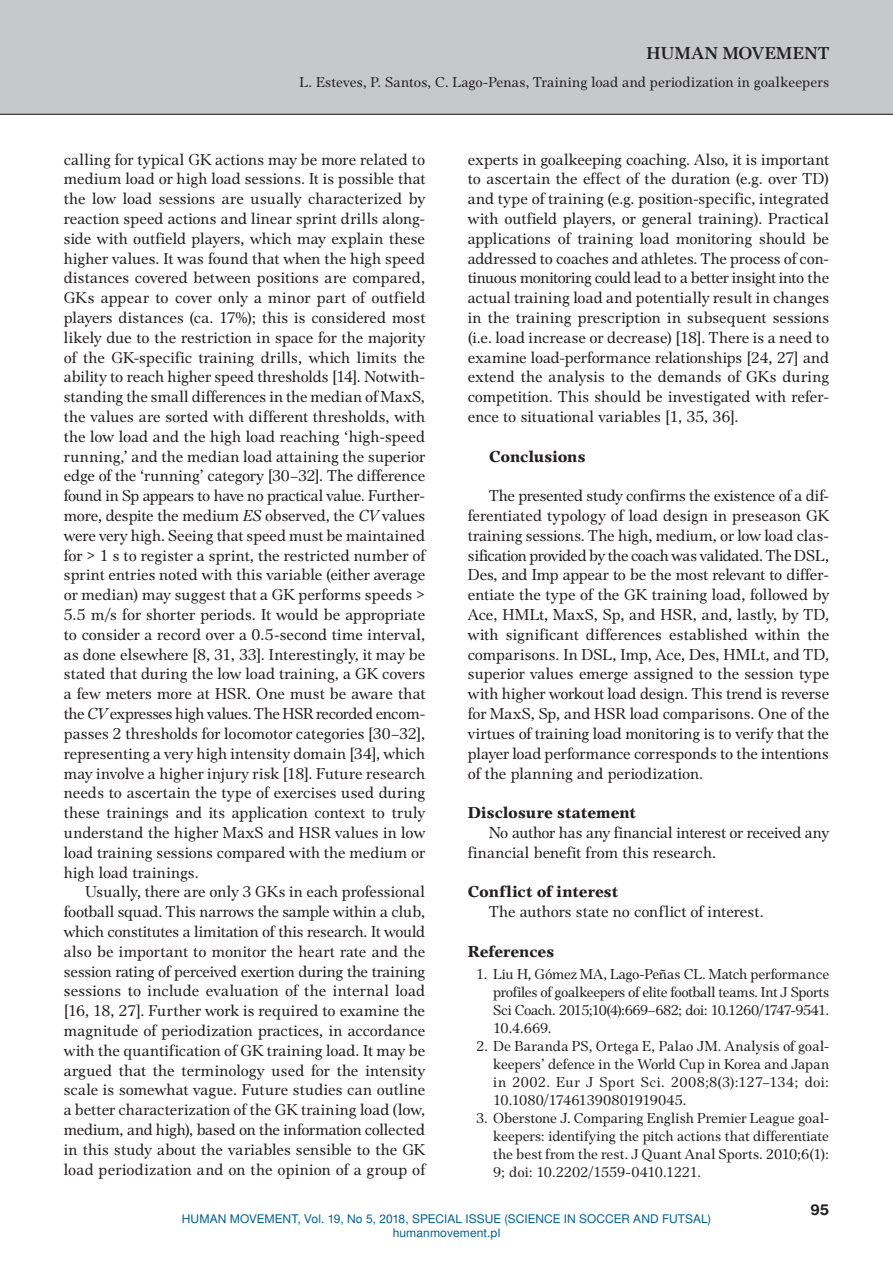
<style>
.page{position:relative;width:893px;height:1263px;background:#fff}
.page>*{position:absolute;margin:0;border:0;box-sizing:border-box;transform-origin:0 0}
.t1{font:700 18px "Platea EFN";letter-spacing:.025em;color:#231f20}
.t2{font:16.5px/19.8px "Platea EFN";color:#231f20;text-align:justify}
.t3{font:16.5px "Platea EFN Black";letter-spacing:.005em;color:#231f20}
.t4{font:15px/18px "Platea EFN";color:#231f20;text-align:justify}
.t5{font:700 15px "Switzer EFN";color:#231f20}
.t6{font:12px/14.4px "Switzer EFN";letter-spacing:.005em;color:#006190;text-align:center}
.s1{font-style:italic}
</style>
<div class="page">
<div style="left:0;top:0;width:893px;height:115px;background:#c7c8ca"></div>
<hr style="left:0;top:114px;width:893px;height:1px;background:#231f20">
<p class="t1" style="left:646px;top:43px;width:184px">HUMAN MOVEMENT</p>
<p class="t4" style="left:300px;top:73px;width:531px">L. Esteves, P. Santos, C. Lago-Penas, Training load and periodization in goalkeepers</p>
<p class="t2" style="left:64px;top:149px;width:363px">calling for typical GK actions may be more related to medium load or high load sessions. It is possible that the low load sessions are usually characterized by reaction speed actions and linear sprint drills along&shy;side with outfield players, which may explain these higher values. It was found that when the high speed distances covered between positions are compared, GKs appear to cover only a minor part of outfield players distances (ca. 17%); this is considered most likely due to the restriction in space for the majority of the GK-specific training drills, which limits the ability to reach higher speed thresholds [14]. Notwith&shy;standing the small differences in the median of MaxS, the values are sorted with different thresholds, with the low load and the high load reaching ‘high-speed running,’ and the median load attaining the superior edge of the ‘running’ category [30–32]. The difference found in Sp appears to have no practical value. Further&shy;more, despite the medium <span class="s1">ES</span> observed, the <span class="s1">CV</span> values were very high. Seeing that speed must be maintained for &gt; 1 s to register a sprint, the restricted number of sprint entries noted with this variable (either average or median) may suggest that a GK performs speeds &gt; 5.5 m/s for shorter periods. It would be appropriate to consider a record over a 0.5-second time interval, as done elsewhere [8, 31, 33]. Interestingly, it may be stated that during the low load training, a GK covers a few meters more at HSR. One must be aware that the <span class="s1">CV</span> expresses high values. The HSR recorded encom&shy;passes 2 thresholds for locomotor categories [30–32], representing a very high intensity domain [34], which may involve a higher injury risk [18]. Future research needs to ascertain the type of exercises used during these trainings and its application context to truly understand the higher MaxS and HSR values in low load training sessions compared with the medium or high load trainings.</p>
<p class="t2" style="left:64px;top:882px;width:363px;text-indent:21px">Usually, there are only 3 GKs in each professional football squad. This narrows the sample within a club, which constitutes a limitation of this research. It would also be important to monitor the heart rate and the session rating of perceived exertion during the training sessions to include evaluation of the internal load [16, 18, 27]. Further work is required to examine the magnitude of periodization practices, in accordance with the quantification of GK training load. It may be argued that the terminology used for the intensity scale is somewhat vague. Future studies can outline a better characterization of the GK training load (low, medium, and high), based on the information collected in this study about the variables sensible to the GK load periodization and on the opinion of a group of</p>
<p class="t2" style="left:468px;top:149px;width:363px">experts in goalkeeping coaching. Also, it is important to ascertain the effect of the duration (e.g. over TD) and type of training (e.g. position-specific, integrated with outfield players, or general training). Practical applications of training load monitoring should be addressed to coaches and athletes. The process of con&shy;tinuous monitoring could lead to a better insight into the actual training load and potentially result in changes in the training prescription in subsequent sessions (i.e. load increase or decrease) [18]. There is a need to examine load-performance relationships [24, 27] and extend the analysis to the demands of GKs during competition. This should be investigated with refer&shy;ence to situational variables [1, 35, 36].</p>
<p class="t3" style="left:489px;top:446px;width:98px">Conclusions</p>
<p class="t2" style="left:468px;top:486px;width:363px;text-indent:21px">The presented study confirms the existence of a dif&shy;ferentiated typology of load design in preseason GK training sessions. The high, medium, or low load clas&shy;sification provided by the coach was validated. The DSL, Des, and Imp appear to be the most relevant to differ&shy;entiate the type of the GK training load, followed by Ace, HMLt, MaxS, Sp, and HSR, and, lastly, by TD, with significant differences established within the comparisons. In DSL, Imp, Ace, Des, HMLt, and TD, superior values emerge assigned to the session type with higher workout load design. This trend is reverse for MaxS, Sp, and HSR load comparisons. One of the virtues of training load monitoring is to verify that the player load performance corresponds to the intentions of the planning and periodization.</p>
<p class="t3" style="left:468px;top:803px;width:170px">Disclosure statement</p>
<p class="t2" style="left:468px;top:823px;width:363px;text-indent:21px">No author has any financial interest or received any financial benefit from this research.</p>
<p class="t3" style="left:468px;top:882px;width:152px">Conflict of interest</p>
<p class="t2" style="left:489px;top:902px;width:276px">The authors state no conflict of interest.</p>
<p class="t3" style="left:468px;top:941px;width:88px">References</p>
<p class="t4" style="left:493px;top:965px;width:337px;text-indent:-17px">1. Liu H, Gómez MA, Lago-Peñas CL. Match performance profiles of goalkeepers of elite football teams. Int J Sports Sci Coach. 2015;10(4):669–682; doi: 10.1260/1747-9541.<br>10.4.669.</p>
<p class="t4" style="left:493px;top:1037px;width:337px;text-indent:-17px">2. De Baranda PS, Ortega E, Palao JM. Analysis of goal&shy;keepers’ defence in the World Cup in Korea and Japan in 2002. Eur J Sport Sci. 2008;8(3):127–134; doi:<br>10.1080/17461390801919045.</p>
<p class="t4" style="left:493px;top:1109px;width:337px;text-indent:-17px">3. Oberstone J. Comparing English Premier League goal&shy;keepers: identifying the pitch actions that differentiate the best from the rest. J Quant Anal Sports. 2010;6(1):<br>9; doi: 10.2202/1559-0410.1221.</p>
<p class="t6" style="left:182px;top:1212px;width:531px">HUMAN MOVEMENT, VOL. 19, NO 5, 2018, SPECIAL ISSUE (SCIENCE IN SOCCER AND FUTSAL)<br>HUMANMOVEMENT.PL</p>
<p class="t5" style="left:810px;top:1201px;width:20px">95</p>
</div>
